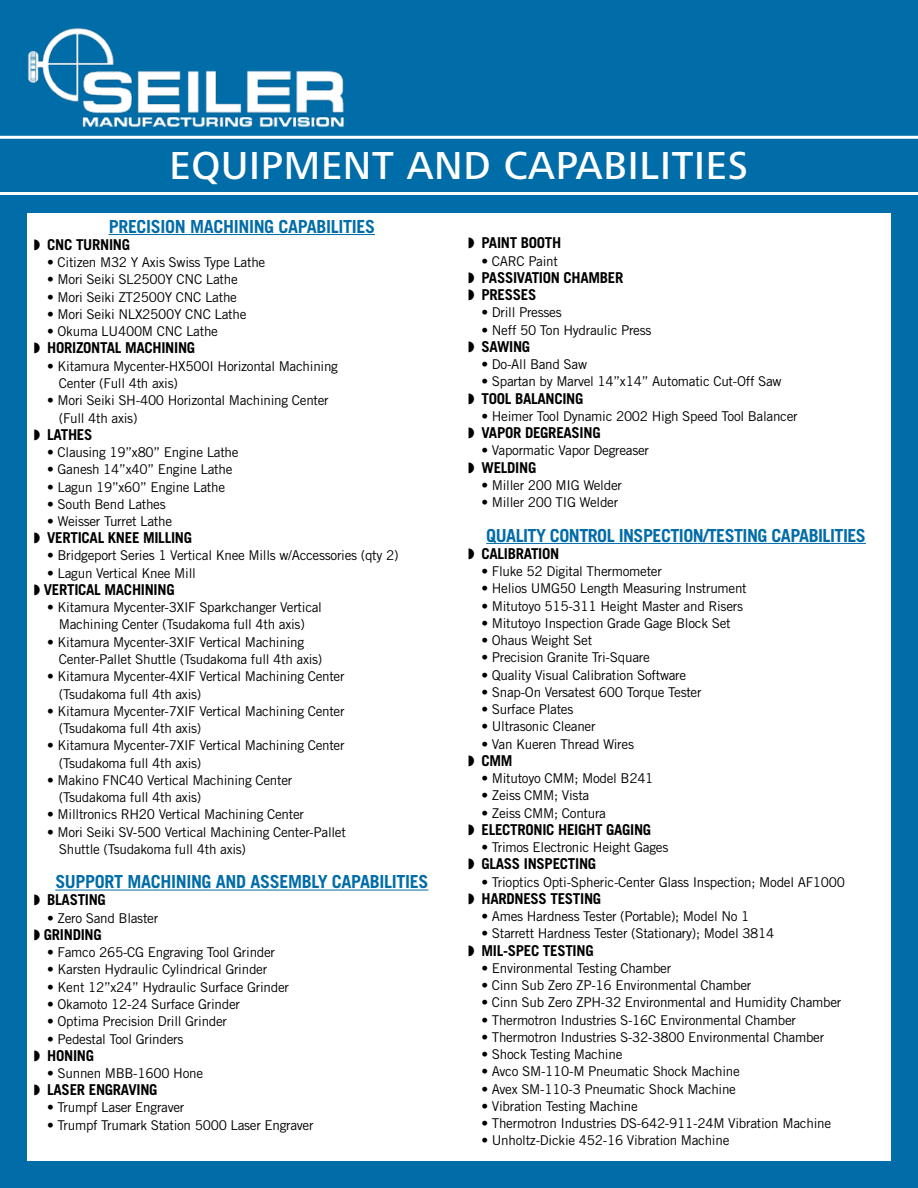
<style>
.page{position:relative;width:918px;height:1188px;background:#006ca8}
.page>*{position:absolute;margin:0;border:0;box-sizing:border-box;transform-origin:0 0}
.t1{font:500 40.5px "Frutiger Next Pro";letter-spacing:.02em;color:#fff}
.t2{font:700 18px "Trade Gothic LT Std";letter-spacing:-.02em;color:#006ca8}
.t3{font:700 15px/17.2px "Trade Gothic LT Std";letter-spacing:-.02em;color:#000}
.t4{font:13.5px/17.2px "Trade Gothic LT Std";letter-spacing:-.02em;color:#000}
</style>
<div class="page">
<div style="left:27px;top:213px;width:864px;height:948px;background:#fff"></div>
<hr style="left:109px;top:234px;width:266px;height:1px;background:#006ca8">
<hr style="left:55px;top:890px;width:373px;height:1px;background:#006ca8">
<hr style="left:486px;top:543px;width:380px;height:1px;background:#006ca8">
<hr style="left:0;top:136px;width:918px;height:3px;background:#fff">
<hr style="left:0;top:192px;width:918px;height:3px;background:#fff">
<img style="left:27px;top:28px;width:322px;height:111px">
<h1 class="t1" style="left:170px;top:143px;width:580px">EQUIPMENT AND CAPABILITIES</h1>
<h2 class="t2" style="left:109px;top:215px;width:268px">PRECISION MACHINING CAPABILITIES</h2>
<p class="t3" style="left:47px;top:236px;width:9px">CNC</p>
<p class="t3" style="left:76px;top:236px;width:56px">TURNING</p>
<p class="t4" style="left:47px;top:254px;width:220px">• Citizen M32 Y Axis Swiss Type Lathe</p>
<p class="t4" style="left:47px;top:271px;width:192px">• Mori Seiki SL2500Y CNC Lathe</p>
<p class="t4" style="left:47px;top:288px;width:191px">• Mori Seiki ZT2500Y CNC Lathe</p>
<p class="t4" style="left:47px;top:305px;width:201px">• Mori Seiki NLX2500Y CNC Lathe</p>
<p class="t4" style="left:47px;top:323px;width:172px">• Okuma LU400M CNC Lathe</p>
<p class="t3" style="left:47px;top:339px;width:149px">HORIZONTAL MACHINING</p>
<p class="t4" style="left:59px;top:357px;width:281px;text-indent:-12px">• Kitamura Mycenter-HX500I Horizontal Machining<br>Center (Full 4th axis)</p>
<p class="t4" style="left:59px;top:392px;width:271px;text-indent:-12px">• Mori Seiki SH-400 Horizontal Machining Center (Full 4th axis)</p>
<p class="t3" style="left:47px;top:426px;width:47px">LATHES</p>
<p class="t4" style="left:47px;top:443px;width:193px">• Clausing 19”x80” Engine Lathe</p>
<p class="t4" style="left:47px;top:461px;width:187px">• Ganesh 14”x40” Engine Lathe</p>
<p class="t4" style="left:47px;top:478px;width:179px">• Lagun 19”x60” Engine Lathe</p>
<p class="t4" style="left:47px;top:495px;width:120px">• South Bend Lathes</p>
<p class="t4" style="left:47px;top:512px;width:126px">• Weisser Turret Lathe</p>
<p class="t3" style="left:47px;top:529px;width:146px">VERTICAL KNEE MILLING</p>
<p class="t4" style="left:47px;top:547px;width:353px">• Bridgeport Series 1 Vertical Knee Mills w/Accessories (qty 2)</p>
<p class="t4" style="left:47px;top:564px;width:150px">• Lagun Vertical Knee Mill</p>
<p class="t3" style="left:44px;top:581px;width:132px">VERTICAL MACHINING</p>
<p class="t4" style="left:47px;top:599px;width:276px;text-align:center">• Kitamura Mycenter-3XIF Sparkchanger Vertical<br>Machining Center (Tsudakoma full 4th axis)</p>
<p class="t4" style="left:59px;top:633px;width:265px;text-indent:-12px">• Kitamura Mycenter-3XIF Vertical Machining<br>Center-Pallet Shuttle (Tsudakoma full 4th axis)</p>
<p class="t4" style="left:59px;top:668px;width:287px;text-indent:-12px">• Kitamura Mycenter-4XIF Vertical Machining Center (Tsudakoma full 4th axis)</p>
<p class="t4" style="left:59px;top:702px;width:287px;text-indent:-12px">• Kitamura Mycenter-7XIF Vertical Machining Center (Tsudakoma full 4th axis)</p>
<p class="t4" style="left:59px;top:737px;width:287px;text-indent:-12px">• Kitamura Mycenter-7XIF Vertical Machining Center (Tsudakoma full 4th axis)</p>
<p class="t4" style="left:59px;top:771px;width:235px;text-indent:-12px">• Makino FNC40 Vertical Machining Center (Tsudakoma full 4th axis)</p>
<p class="t4" style="left:47px;top:806px;width:258px">• Milltronics RH20 Vertical Machining Center</p>
<p class="t4" style="left:59px;top:823px;width:289px;text-indent:-12px">• Mori Seiki SV-500 Vertical Machining Center-Pallet<br>Shuttle (Tsudakoma full 4th axis)</p>
<h2 class="t2" style="left:55px;top:871px;width:375px">SUPPORT MACHINING AND ASSEMBLY CAPABILITIES</h2>
<p class="t3" style="left:47px;top:891px;width:60px">BLASTING</p>
<p class="t4" style="left:47px;top:909px;width:112px">• Zero Sand Blaster</p>
<p class="t3" style="left:44px;top:926px;width:59px">GRINDING</p>
<p class="t4" style="left:47px;top:944px;width:229px">• Famco 265-CG Engraving Tool Grinder</p>
<p class="t4" style="left:47px;top:961px;width:221px">• Karsten Hydraulic Cylindrical Grinder</p>
<p class="t4" style="left:47px;top:978px;width:243px">• Kent 12”x24” Hydraulic Surface Grinder</p>
<p class="t4" style="left:47px;top:995px;width:194px">• Okamoto 12-24 Surface Grinder</p>
<p class="t4" style="left:47px;top:1013px;width:181px">• Optima Precision Drill Grinder</p>
<p class="t4" style="left:47px;top:1030px;width:138px">• Pedestal Tool Grinders</p>
<p class="t3" style="left:47px;top:1047px;width:48px">HONING</p>
<p class="t4" style="left:47px;top:1064px;width:157px">• Sunnen MBB-1600 Hone</p>
<p class="t3" style="left:47px;top:1081px;width:112px">LASER ENGRAVING</p>
<p class="t4" style="left:47px;top:1099px;width:139px">• Trumpf Laser Engraver</p>
<p class="t4" style="left:47px;top:1116px;width:268px">• Trumpf Trumark Station 5000 Laser Engraver</p>
<p class="t3" style="left:482px;top:234px;width:81px">PAINT BOOTH</p>
<p class="t4" style="left:482px;top:252px;width:78px">• CARC Paint</p>
<p class="t3" style="left:482px;top:269px;width:143px">PASSIVATION CHAMBER<br>PRESSES</p>
<p class="t4" style="left:482px;top:304px;width:82px">• Drill Presses</p>
<p class="t4" style="left:482px;top:321px;width:172px">• Neff 50 Ton Hydraulic Press</p>
<p class="t3" style="left:482px;top:338px;width:50px">SAWING</p>
<p class="t4" style="left:482px;top:356px;width:107px">• Do-All Band Saw</p>
<p class="t4" style="left:482px;top:373px;width:302px">• Spartan by Marvel 14”x14” Automatic Cut-Off Saw</p>
<p class="t3" style="left:482px;top:389px;width:103px">TOOL BALANCING</p>
<p class="t4" style="left:482px;top:407px;width:318px">• Heimer Tool Dynamic 2002 High Speed Tool Balancer</p>
<p class="t3" style="left:482px;top:424px;width:121px">VAPOR DEGREASING</p>
<p class="t4" style="left:482px;top:442px;width:169px">• Vapormatic Vapor Degreaser</p>
<p class="t3" style="left:482px;top:458px;width:56px">WELDING</p>
<p class="t4" style="left:482px;top:476px;width:142px">• Miller 200 MIG Welder</p>
<p class="t4" style="left:482px;top:494px;width:138px">• Miller 200 TIG Welder</p>
<h2 class="t2" style="left:486px;top:524px;width:19px">QUALITY</h2>
<h2 class="t2" style="left:550px;top:524px;width:11px">CONTROL</h2>
<h2 class="t2" style="left:619px;top:524px;width:44px">INSPECTION</h2>
<h2 class="t2" style="left:703px;top:524px;width:14px">/TESTING</h2>
<h2 class="t2" style="left:772px;top:524px;width:37px">CA PABILITIES</h2>
<p class="t3" style="left:482px;top:545px;width:79px">CALIBRATION</p>
<p class="t4" style="left:482px;top:563px;width:182px">• Fluke 52 Digital Thermometer</p>
<p class="t4" style="left:482px;top:580px;width:267px">• Helios UMG50 Length Measuring Instrument</p>
<p class="t4" style="left:482px;top:597px;width:263px">• Mitutoyo 515-311 Height Master and Risers</p>
<p class="t4" style="left:482px;top:614px;width:251px">• Mitutoyo Inspection Grade Gage Block Set</p>
<p class="t4" style="left:482px;top:632px;width:112px">• Ohaus Weight Set</p>
<p class="t4" style="left:482px;top:649px;width:170px">• Precision Granite Tri-Square</p>
<p class="t4" style="left:482px;top:666px;width:206px">• Quality Visual Calibration Software</p>
<p class="t4" style="left:482px;top:683px;width:222px">• Snap-On Versatest 600 Torque Tester</p>
<p class="t4" style="left:482px;top:701px;width:93px">• Surface Plates</p>
<p class="t4" style="left:482px;top:718px;width:116px">• Ultrasonic Cleaner</p>
<p class="t4" style="left:482px;top:735px;width:154px">• Van Kueren Thread Wires</p>
<p class="t3" style="left:482px;top:752px;width:33px">CMM</p>
<p class="t4" style="left:482px;top:770px;width:174px">• Mitutoyo CMM; Model B241</p>
<p class="t4" style="left:482px;top:787px;width:109px">• Zeiss CMM; Vista</p>
<p class="t4" style="left:482px;top:804px;width:126px">• Zeiss CMM; Contura</p>
<p class="t3" style="left:482px;top:821px;width:171px">ELECTRONIC HEIGHT GAGING</p>
<p class="t4" style="left:482px;top:839px;width:188px">• Trimos Electronic Height Gages</p>
<p class="t3" style="left:482px;top:855px;width:116px">GLASS INSPECTING</p>
<p class="t4" style="left:482px;top:873px;width:365px">• Trioptics Opti-Spheric-Center Glass Inspection; Model AF1000</p>
<p class="t3" style="left:482px;top:890px;width:121px">HARDNESS TESTING</p>
<p class="t4" style="left:482px;top:908px;width:270px">• Ames Hardness Tester (Portable); Model No 1</p>
<p class="t4" style="left:482px;top:925px;width:295px">• Starrett Hardness Tester (Stationary); Model 3814</p>
<p class="t3" style="left:482px;top:941px;width:114px">MIL-SPEC TESTING</p>
<p class="t4" style="left:482px;top:959px;width:191px">• Environmental Testing Chamber</p>
<p class="t4" style="left:482px;top:977px;width:271px">• Cinn Sub Zero ZP-16 Environmental Chamber</p>
<p class="t4" style="left:482px;top:994px;width:361px">• Cinn Sub Zero ZPH-32 Environmental and Humidity Chamber</p>
<p class="t4" style="left:482px;top:1011px;width:316px">• Thermotron Industries S-16C Environmental Chamber</p>
<p class="t4" style="left:482px;top:1028px;width:344px">• Thermotron Industries S-32-3800 Environmental Chamber</p>
<p class="t4" style="left:482px;top:1046px;width:142px">• Shock Testing Machine</p>
<p class="t4" style="left:482px;top:1063px;width:260px">• Avco SM-110-M Pneumatic Shock Machine</p>
<p class="t4" style="left:482px;top:1080px;width:256px">• Avex SM-110-3 Pneumatic Shock Machine</p>
<p class="t4" style="left:482px;top:1097px;width:158px">• Vibration Testing Machine</p>
<p class="t4" style="left:482px;top:1115px;width:351px">• Thermotron Industries DS-642-911-24M Vibration Machine</p>
<p class="t4" style="left:482px;top:1132px;width:249px">• Unholtz-Dickie 452-16 Vibration Machine</p>
</div>
